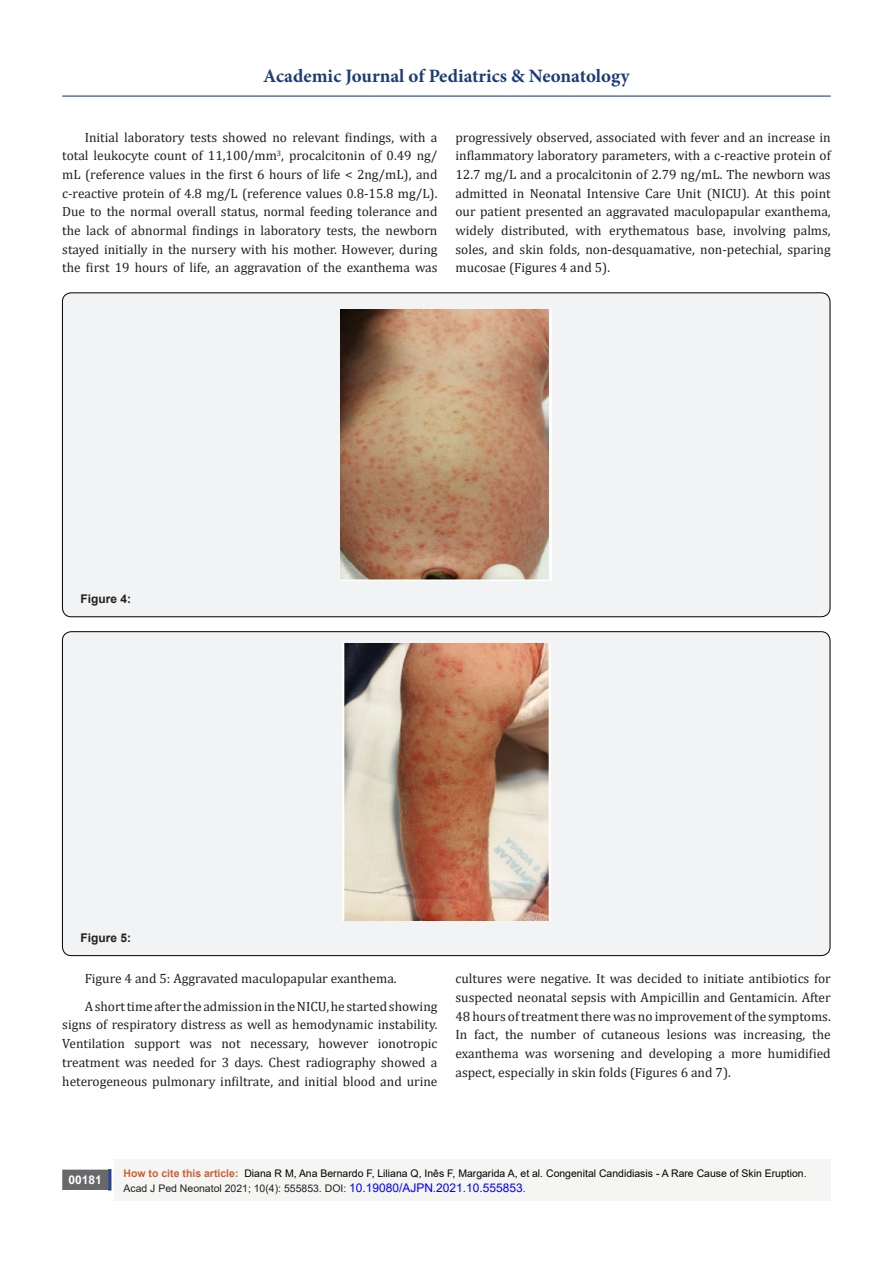
<style>
.page{position:relative;width:893px;height:1263px;background:#fff}
.page>*{position:absolute;margin:0;border:0;box-sizing:border-box;transform-origin:0 0}
.t1{font:700 18.9px "Minion Pro";color:#1d3c77}
.t2{font:13.5px/18.8px "Cambria";color:#231f20;text-align:justify}
.t3{font:700 12px "Arial";color:#231f20}
.t4{font:700 12px "Arial";color:#fff}
.t5{font:10.5px/15px "Arial";color:#000}
.s1{font-weight:700;color:#ca6035}
.s2{color:#231f20}
.s3{font-size:12px;color:#00f}
.s4{color:#00f}
</style>
<div class="page">
<div style="left:115px;top:1160px;width:716px;height:41px;background:#f5f5f4"></div>
<div style="left:63px;top:1170px;width:44px;height:19px;background:#68676a"></div>
<div style="left:62px;top:1169px;width:46px;height:21px;border:2px solid #68676a"></div>
<div style="left:108px;top:1169px;width:3px;height:21px;background:#1c6d90;border:2px solid #253f8e"></div>
<hr style="left:62px;top:96px;width:769px;height:1px;background:#253f8e">
<div style="left:62px;top:293px;width:768px;height:324px;background:#f2f3f4;border-radius:9px"></div>
<img style="left:341px;top:309px;width:211px;height:271px">
<div style="left:62px;top:632px;width:768px;height:324px;background:#f2f3f4;border-radius:9px"></div>
<img style="left:342px;top:643px;width:208px;height:278px">
<h1 class="t1" style="left:263px;top:63px;width:368px">Academic Journal of Pediatrics &amp; Neonatology</h1>
<p class="t2" style="left:62px;top:128px;width:377px;text-indent:22px">Initial laboratory tests showed no relevant findings, with a total leukocyte count of 11,100/mm<sup>3</sup>, procalcitonin of 0.49 ng/ mL (reference values in the first 6 hours of life &lt; 2ng/mL), and c-reactive protein of 4.8 mg/L (reference values 0.8-15.8 mg/L).<br>Due to the normal overall status, normal feeding tolerance and the lack of abnormal findings in laboratory tests, the newborn stayed initially in the nursery with his mother. However, during the first 19 hours of life, an aggravation of the exanthema was</p>
<p class="t2" style="left:455px;top:128px;width:377px">progressively observed, associated with fever and an increase in inflammatory laboratory parameters, with a c-reactive protein of 12.7 mg/L and a procalcitonin of 2.79 ng/mL. The newborn was admitted in Neonatal Intensive Care Unit (NICU). At this point our patient presented an aggravated maculopapular exanthema, widely distributed, with erythematous base, involving palms, soles, and skin folds, non-desquamative, non-petechial, sparing mucosae (Figures 4 and 5).</p>
<p class="t3" style="left:81px;top:590px;width:52px">Figure 4:</p>
<p class="t3" style="left:81px;top:929px;width:52px">Figure 5:</p>
<p class="t2" style="left:85px;top:969px;width:313px">Figure 4 and 5: Aggravated maculopapular exanthema.</p>
<p class="t2" style="left:62px;top:997px;width:377px;text-indent:22px">A short time after the admission in the NICU, he started showing signs of respiratory distress as well as hemodynamic instability.<br>Ventilation support was not necessary, however ionotropic treatment was needed for 3 days. Chest radiography showed a heterogeneous pulmonary infiltrate, and initial blood and urine</p>
<p class="t2" style="left:455px;top:969px;width:377px">cultures were negative. It was decided to initiate antibiotics for suspected neonatal sepsis with Ampicillin and Gentamicin. After 48 hours of treatment there was no improvement of the symptoms.<br>In fact, the number of cutaneous lesions was increasing, the exanthema was worsening and developing a more humidified aspect, especially in skin folds (Figures 6 and 7).</p>
<p class="t4" style="left:68px;top:1171px;width:35px">00181</p>
<p class="t5" style="left:124px;top:1165px;width:685px"><span class="s1">How to cite this article:</span> Diana R M, Ana Bernardo F, Liliana Q, Inês F, Margarida A, et al. Congenital Candidiasis - A Rare Cause of Skin Eruption<span class="s2">.<br>Acad J Ped Neonatol 2021; 10(4): 555853. DOI:</span> <span class="s3">10.19080/AJPN.2021.10.555853</span><span class="s4">.</span></p>
</div>
